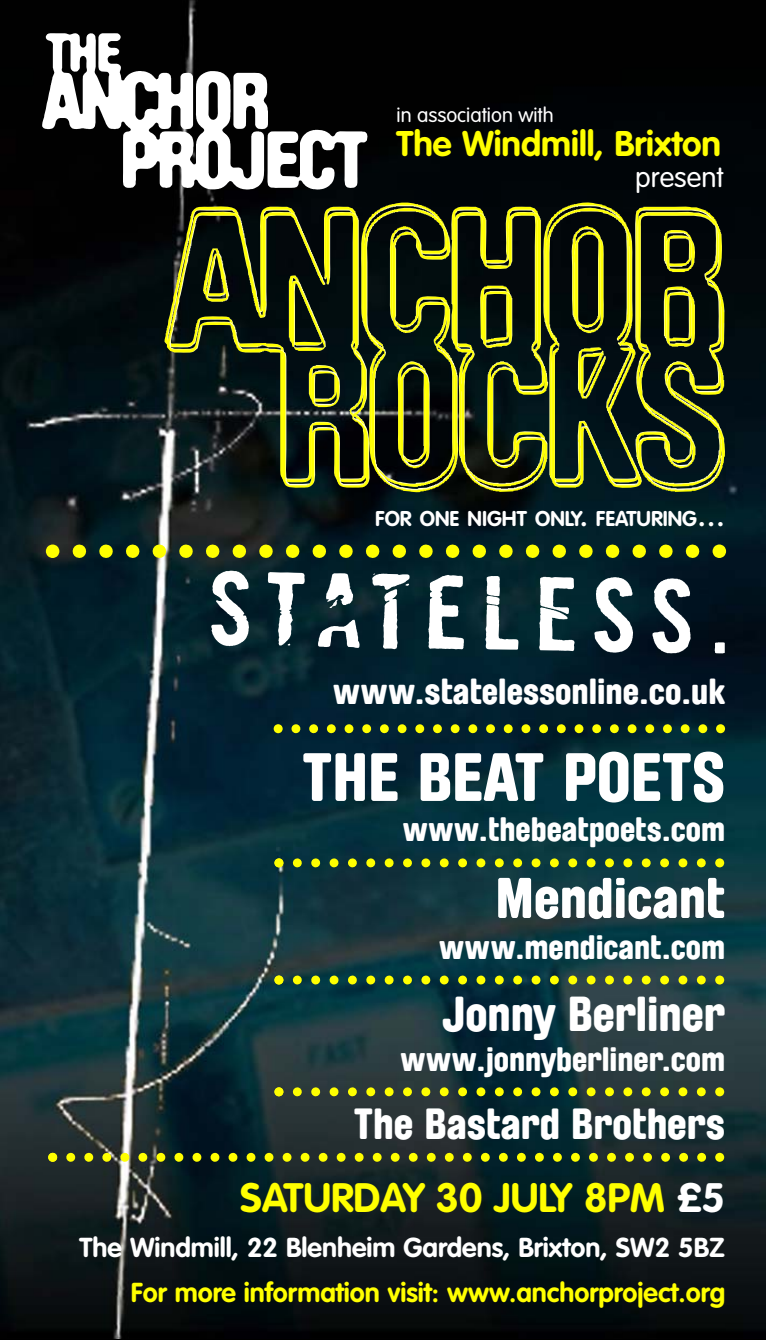
<style>
.page{position:relative;width:766px;height:1340px;background:#fff}
.page>*{position:absolute;margin:0;border:0;box-sizing:border-box;transform-origin:0 0}
.t1{font:63.23px "Brauer";color:#fff}
.t2{font:53.1px "Brauer";color:#fff}
.t3{font:45.68px "Brauer";color:#fff}
.t4{font:700 40.5px "VAG Rounded";color:#ff0}
.t5{font:40.5px "Brauer";color:#fff}
.t6{font:700 35.1px "VAG Rounded";color:#ff0}
.t7{font:33.75px "Brauer";color:#fff}
.t8{font:31.5px "Brauer";color:#fff}
.t9{font:300 28.12px "VAG Rounded";color:#fff}
.t10{font:700 27px "VAG Rounded";color:#ff0}
.t11{font:700 27px "VAG Rounded";color:#fff}
.t12{font:700 21.15px "VAG Rounded";color:#fff}
.t13{font:300 20.25px "VAG Rounded";color:#fff}
.s1{font-size:28.12px}
.s2{color:#fff}
</style>
<div class="page">
<img style="left:1px;top:1px;width:764px;height:1337px">
<img style="left:100px;top:33px;width:94px;height:128px">
<img style="left:211px;top:570px;width:38px;height:76px">
<svg style="left:273px;top:724px;width:451px;height:9px;background:#64771c"></svg>
<svg style="left:274px;top:858px;width:450px;height:9px;background:#678127"></svg>
<svg style="left:274px;top:975px;width:450px;height:9px;background:#6b842b"></svg>
<svg style="left:274px;top:1087px;width:450px;height:9px;background:#748023"></svg>
<svg style="left:48px;top:1152px;width:676px;height:9px;background:#6e781c"></svg>
<svg style="left:66px;top:544px;width:659px;height:14px;background:#66751a"></svg>
<svg style="left:46px;top:544px;width:13px;height:14px"></svg>
<img style="left:360px;top:202px;width:270px;height:285px">
<img style="left:362px;top:207px;width:271px;height:285px">
<p class="t13" style="left:396px;top:106px;width:159px">in association with</p>
<p class="t6" style="left:396px;top:129px;width:326px">The Windmill, Brixton</p>
<p class="t9" style="left:635px;top:165px;width:90px">present</p>
<p class="t12" style="left:375px;top:509px;width:351px">FOR ONE NIGHT ONLY<span class="s1">.</span> FEATURING<span class="s1">…</span></p>
<p class="t7" style="left:333px;top:678px;width:393px">www.statelessonline.co.uk</p>
<h1 class="t1" style="left:302px;top:753px;width:424px">THE BEAT POETS</h1>
<p class="t8" style="left:403px;top:817px;width:323px">www.thebeatpoets.com</p>
<h2 class="t2" style="left:495px;top:877px;width:231px">Mendicant</h2>
<p class="t8" style="left:439px;top:934px;width:287px">www.mendicant.com</p>
<h3 class="t3" style="left:442px;top:996px;width:284px">Jonny Berliner</h3>
<p class="t8" style="left:400px;top:1047px;width:326px">www.jonnyberliner.com</p>
<p class="t5" style="left:354px;top:1107px;width:373px">The Bastard Brothers</p>
<p class="t4" style="left:240px;top:1181px;width:486px">SATURDAY 30 JULY 8PM <span class="s2">£5</span></p>
<p class="t11" style="left:80px;top:1236px;width:647px">The Windmill, 22 Blenheim Gardens, Brixton, SW2 5BZ</p>
<p class="t10" style="left:131px;top:1281px;width:595px">For more information visit: www.anchorproject.org</p>
</div>
